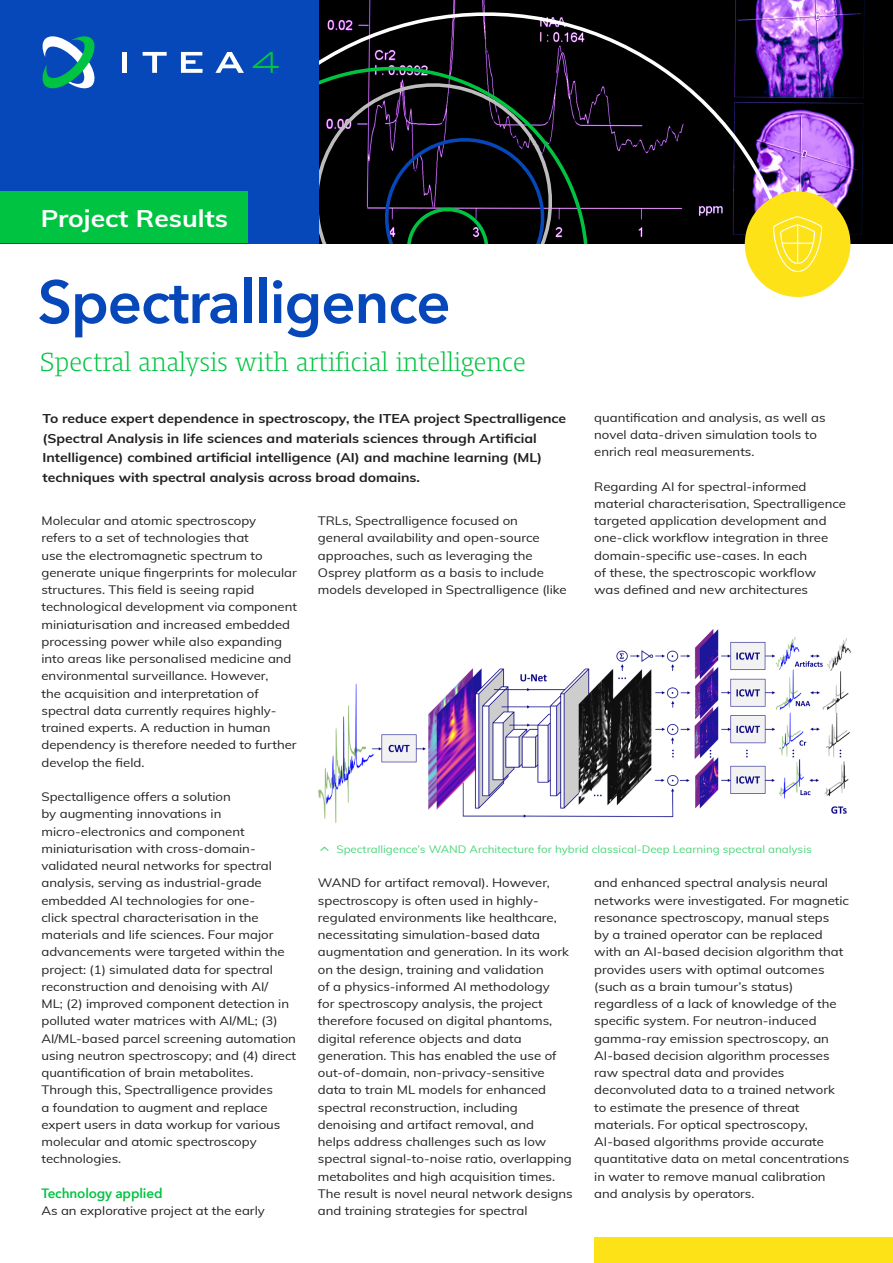
<style>
.page{position:relative;width:893px;height:1263px;background:#fff}
.page>*{position:absolute;margin:0;border:0;box-sizing:border-box;transform-origin:0 0}
.body___project_name{font:600 60px "Avenir Next";letter-spacing:-.02em;color:#0648b9}
.body___project_name_subtitle{font:300 27px "Harrison Serif Pro";color:#00c441}
.t1{font:700 24px "Muli";color:#fff;scale:1.1 1}
.body___heading{font:600 13.5px "Avenir Next";letter-spacing:-.01em;color:#00c441}
.body___leader{font:700 12.75px/19.5px "Muli";color:#231f20;scale:1.1 1}
.body{font:12px/17.2px "Muli";color:#231f20;scale:1.1 1}
.t2{font:10.5px "Muli";color:#4dd67a;scale:1.1 1}
</style>
<div class="page">
<img style="left:318px;top:629px;width:533px;height:194px">
<svg style="left:319px;top:0;width:574px;height:243px;background:#36204b"></svg>
<svg style="left:319px;top:3px;width:490px;height:240px;background:#23182b"></svg>
<svg style="left:319px;top:61px;width:275px;height:182px;background:#091310"></svg>
<svg style="left:319px;top:80px;width:237px;height:163px;background:#0f1117"></svg>
<div style="left:745px;top:191px;width:105px;height:106px;background:#fde217;border-radius:50%"></div>
<div style="left:594px;top:1237px;width:299px;height:26px;background:#fde217"></div>
<svg style="left:773px;top:216px;width:50px;height:57px"></svg>
<hr style="left:797px;top:226px;width:1px;height:37px;background:#fff">
<hr style="left:783px;top:243px;width:30px;height:1px;background:#fff">
<div style="left:0;top:0;width:319px;height:243px;background:#0648b9"></div>
<div style="left:0;top:191px;width:247px;height:52px;background:#00c441"></div>
<svg style="left:43px;top:36px;width:52px;height:52px"></svg>
<hr style="left:122px;top:52px;width:4px;height:21px;background:#fff">
<svg style="left:143px;top:52px;width:24px;height:21px"></svg>
<svg style="left:215px;top:52px;width:29px;height:21px"></svg>
<svg style="left:181px;top:52px;width:22px;height:21px"></svg>
<svg style="left:253px;top:52px;width:26px;height:21px"></svg>
<h3 class="t1" style="left:41px;top:200px;width:172px">Project Results</h3>
<p class="body___project_name" style="left:38px;top:251px;width:415px">Spectralligence</p>
<p class="body___project_name_subtitle" style="left:40px;top:342px;width:487px">Spectral analysis with artificial intelligence</p>
<p class="body___leader" style="left:43px;top:408px;width:478px">To reduce expert dependence in spectroscopy, the ITEA project Spectralligence (Spectral Analysis in life sciences and materials sciences through Artificial Intelligence) combined artificial intelligence (AI) and machine learning (ML) techniques with spectral analysis across broad domains.</p>
<p class="body" style="left:594px;top:408px;width:212px">quantification and analysis, as well as novel data-driven simulation tools to enrich real measurements.</p>
<p class="body" style="left:594px;top:477px;width:230px">Regarding AI for spectral-informed material characterisation, Spectralligence targeted application development and one-click workflow integration in three domain-specific use-cases. In each<br>of these, the spectroscopic workflow<br>was defined and new architectures</p>
<p class="body" style="left:318px;top:512px;width:228px">TRLs, Spectralligence focused on general availability and open-source approaches, such as leveraging the Osprey platform as a basis to include models developed in Spectralligence (like</p>
<p class="body" style="left:41px;top:512px;width:234px">Molecular and atomic spectroscopy<br>refers to a set of technologies that<br>use the electromagnetic spectrum to generate unique fingerprints for molecular structures. This field is seeing rapid technological development via component miniaturisation and increased embedded processing power while also expanding into areas like personalised medicine and environmental surveillance. However,<br>the acquisition and interpretation of spectral data currently requires highly&shy;trained experts. A reduction in human dependency is therefore needed to further develop the field.</p>
<p class="body" style="left:41px;top:788px;width:233px">Spectalligence offers a solution<br>by augmenting innovations in micro-electronics and component miniaturisation with cross-domain&shy;validated neural networks for spectral analysis, serving as industrial-grade embedded AI technologies for one-<br>click spectral characterisation in the materials and life sciences. Four major advancements were targeted within the project: (1) simulated data for spectral reconstruction and denoising with AI/<br>ML; (2) improved component detection in polluted water matrices with AI/ML; (3)<br>AI/ML-based parcel screening automation using neutron spectroscopy; and (4) direct quantification of brain metabolites.</p>
<p class="body" style="left:41px;top:1081px;width:219px">Through this, Spectralligence provides a foundation to augment and replace expert users in data workup for various molecular and atomic spectroscopy technologies.</p>
<p class="body___heading" style="left:41px;top:1182px;width:123px">Technology applied</p>
<p class="body" style="left:41px;top:1202px;width:205px">As an explorative project at the early</p>
<p class="t2" style="left:336px;top:841px;width:434px">Spectralligence’s WAND Architecture for hybrid classical-Deep Learning spectral analysis</p>
<p class="body" style="left:318px;top:874px;width:233px">WAND for artifact removal). However, spectroscopy is often used in highly&shy;regulated environments like healthcare, necessitating simulation-based data augmentation and generation. In its work on the design, training and validation<br>of a physics-informed AI methodology<br>for spectroscopy analysis, the project therefore focused on digital phantoms, digital reference objects and data generation. This has enabled the use of out-of-domain, non-privacy-sensitive data to train ML models for enhanced spectral reconstruction, including denoising and artifact removal, and<br>helps address challenges such as low spectral signal-to-noise ratio, overlapping metabolites and high acquisition times.<br>The result is novel neural network designs and training strategies for spectral</p>
<p class="body" style="left:594px;top:874px;width:234px">and enhanced spectral analysis neural networks were investigated. For magnetic resonance spectroscopy, manual steps<br>by a trained operator can be replaced with an AI-based decision algorithm that provides users with optimal outcomes (such as a brain tumour’s status) regardless of a lack of knowledge of the specific system. For neutron-induced gamma-ray emission spectroscopy, an AI-based decision algorithm processes raw spectral data and provides deconvoluted data to a trained network to estimate the presence of threat materials. For optical spectroscopy, AI-based algorithms provide accurate quantitative data on metal concentrations in water to remove manual calibration and analysis by operators.</p>
</div>
